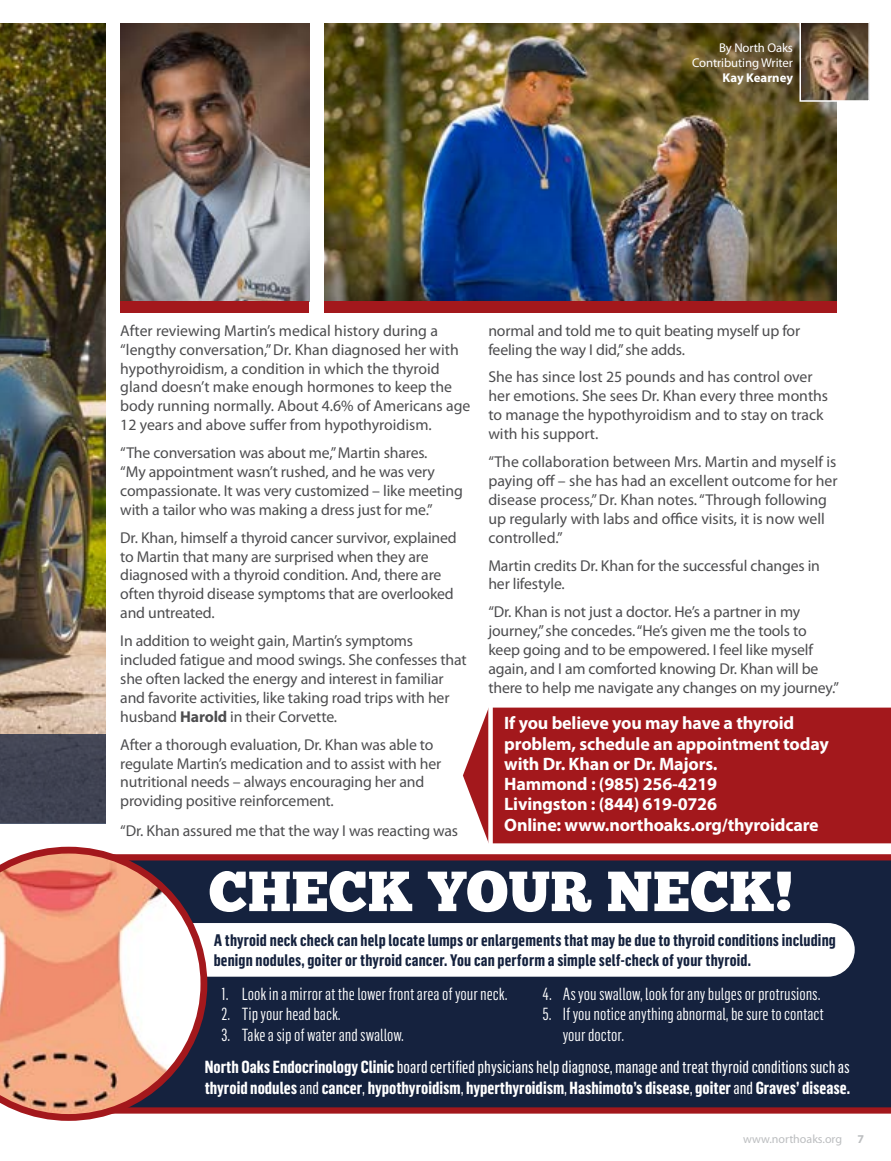
<style>
.page{position:relative;width:891px;height:1161px;background:#fff}
.page>*{position:absolute;margin:0;border:0;box-sizing:border-box;transform-origin:0 0}
.t1{font:56.4px "Chunk Five";letter-spacing:.005em;color:#fff}
.t2{font:700 18px/20.2px "Myriad Pro";letter-spacing:-.01em;color:#fff}
.t3{font:17.25px/20.7px "Flama Condensed";color:#fff}
.t4{font:17.25px "Flama Condensed Basic";color:#fff}
.t5{font:700 17.25px "Flama Condensed";color:#fff}
.t6{font:700 16.5px/19.6px "Flama Condensed";letter-spacing:.01em;color:#15223e}
.t7{font:15.75px/18.9px "Myriad Pro";letter-spacing:-.01em;color:#4d4d4f}
.t8{font:12.75px/15.3px "Myriad Pro";letter-spacing:-.01em;color:#fff;text-align:right}
.t9{font:700 12.75px "Myriad Pro";color:#fff}
.t10{font:12px "Myriad Pro";color:#bcbec0}
.t11{font:700 12px "Myriad Pro";color:#bcbec0}
.s1{font-weight:700}
.s2{font-family:"Flama Condensed";font-weight:700}
.s3{font-family:"Flama Condensed Basic";font-weight:400}
</style>
<div class="page">
<div style="left:463px;top:708px;width:428px;height:135px;background:#a3181c"></div>
<img style="left:0;top:23px;width:106px;height:711px">
<div style="left:0;top:734px;width:106px;height:89px;background:#404353"></div>
<img style="left:120px;top:23px;width:189px;height:278px">
<img style="left:324px;top:23px;width:513px;height:278px">
<div style="left:207px;top:854px;width:684px;height:260px;background:#15223e"></div>
<div style="left:141px;top:923px;width:714px;height:54px;background:#fff;border-radius:27px"></div>
<svg style="left:0;top:847px;width:207px;height:274px"></svg>
<div style="left:120px;top:301px;width:189px;height:12px;background:#a3181c"></div>
<div style="left:324px;top:301px;width:513px;height:12px;background:#a3181c"></div>
<img style="left:802px;top:24px;width:65px;height:75px">
<div style="left:799px;top:21px;width:71px;height:81px;border:2px solid #fff"></div>
<div style="left:488px;top:701px;width:5px;height:150px;background:#fff"></div>
<p class="t8" style="left:692px;top:40px;width:102px">By North Oaks<br>Contributing Writer</p>
<p class="t9" style="left:723px;top:71px;width:72px">Kay Kearney</p>
<p class="t7" style="left:488px;top:321px;width:313px">normal and told me to quit beating myself up for feeling the way I did,” she adds.</p>
<p class="t7" style="left:488px;top:368px;width:341px">She has since lost 25 pounds and has control over her emotions. She sees Dr. Khan every three months to manage the hypothyroidism and to stay on track with his support.</p>
<p class="t7" style="left:488px;top:453px;width:351px">“The collaboration between Mrs. Martin and myself is paying off – she has had an excellent outcome for her disease process,” Dr. Khan notes. “Through following up regularly with labs and office visits, it is now well controlled.”</p>
<p class="t7" style="left:488px;top:556px;width:333px">Martin credits Dr. Khan for the successful changes in her lifestyle.</p>
<p class="t7" style="left:488px;top:603px;width:352px">“Dr. Khan is not just a doctor. He’s a partner in my journey,” she concedes. “He’s given me the tools to keep going and to be empowered. I feel like myself again, and I am comforted knowing Dr. Khan will be there to help me navigate any changes on my journey.”</p>
<p class="t2" style="left:504px;top:713px;width:326px">If you believe you may have a thyroid problem, schedule an appointment today with Dr. Khan or Dr. Majors.<br>Hammond : (985) 256-4219<br>Livingston : (844) 619-0726<br>Online: www.northoaks.org/thyroidcare</p>
<h1 class="t1" style="left:209px;top:858px;width:586px">CHECK YOUR NECK!</h1>
<p class="t7" style="left:120px;top:321px;width:352px">After reviewing Martin’s medical history during a “lengthy conversation,” Dr. Khan diagnosed her with hypothyroidism, a condition in which the thyroid gland doesn’t make enough hormones to keep the body running normally. About 4.6% of Americans age 12 years and above suffer from hypothyroidism.</p>
<p class="t7" style="left:120px;top:444px;width:344px">“The conversation was about me,” Martin shares.<br>“My appointment wasn’t rushed, and he was very compassionate. It was very customized – like meeting with a tailor who was making a dress just for me.”</p>
<p class="t7" style="left:120px;top:528px;width:338px">Dr. Khan, himself a thyroid cancer survivor, explained to Martin that many are surprised when they are diagnosed with a thyroid condition. And, there are often thyroid disease symptoms that are overlooked and untreated.</p>
<p class="t7" style="left:120px;top:632px;width:348px">In addition to weight gain, Martin’s symptoms included fatigue and mood swings. She confesses that she often lacked the energy and interest in familiar and favorite activities, like taking road trips with her husband <span class="s1">Harold</span> in their Corvette.</p>
<p class="t7" style="left:120px;top:735px;width:323px">After a thorough evaluation, Dr. Khan was able to regulate Martin’s medication and to assist with her nutritional needs – always encouraging her and providing positive reinforcement.</p>
<p class="t7" style="left:120px;top:821px;width:339px">“Dr. Khan assured me that the way I was reacting was</p>
<p class="t6" style="left:214px;top:930px;width:624px">A thyroid neck check can help locate lumps or enlargements that may be due to thyroid conditions including benign nodules, goiter or thyroid cancer. You can perform a simple self-check of your thyroid.</p>
<p class="t3" style="left:222px;top:983px;width:288px">1. Look in a mirror at the lower front area of your neck.</p>
<p class="t3" style="left:222px;top:1003px;width:121px">2. Tip your head back.</p>
<p class="t3" style="left:222px;top:1024px;width:184px">3. Take a sip of water and swallow.</p>
<p class="t3" style="left:543px;top:983px;width:279px">4. As you swallow, look for any bulges or protrusions.</p>
<p class="t3" style="left:563px;top:1003px;width:262px;text-indent:-20px">5. If you notice anything abnormal, be sure to contact your doctor.</p>
<p class="t4" style="left:205px;top:1056px;width:647px"><span class="s2">North Oaks Endocrinology Clinic</span> board certified physicians help diagnose, manage and treat thyroid conditions such as</p>
<p class="t5" style="left:205px;top:1077px;width:647px">thyroid nodules <span class="s3">and</span> cancer<span class="s3">,</span> hypothyroidism<span class="s3">,</span> hyperthyroidism<span class="s3">,</span> Hashimoto’s disease<span class="s3">,</span> goiter <span class="s3">and</span> Graves’ disease.</p>
<p class="t10" style="left:743px;top:1132px;width:101px">www.northoaks.org</p>
<p class="t11" style="left:857px;top:1132px;width:8px">7</p>
</div>
